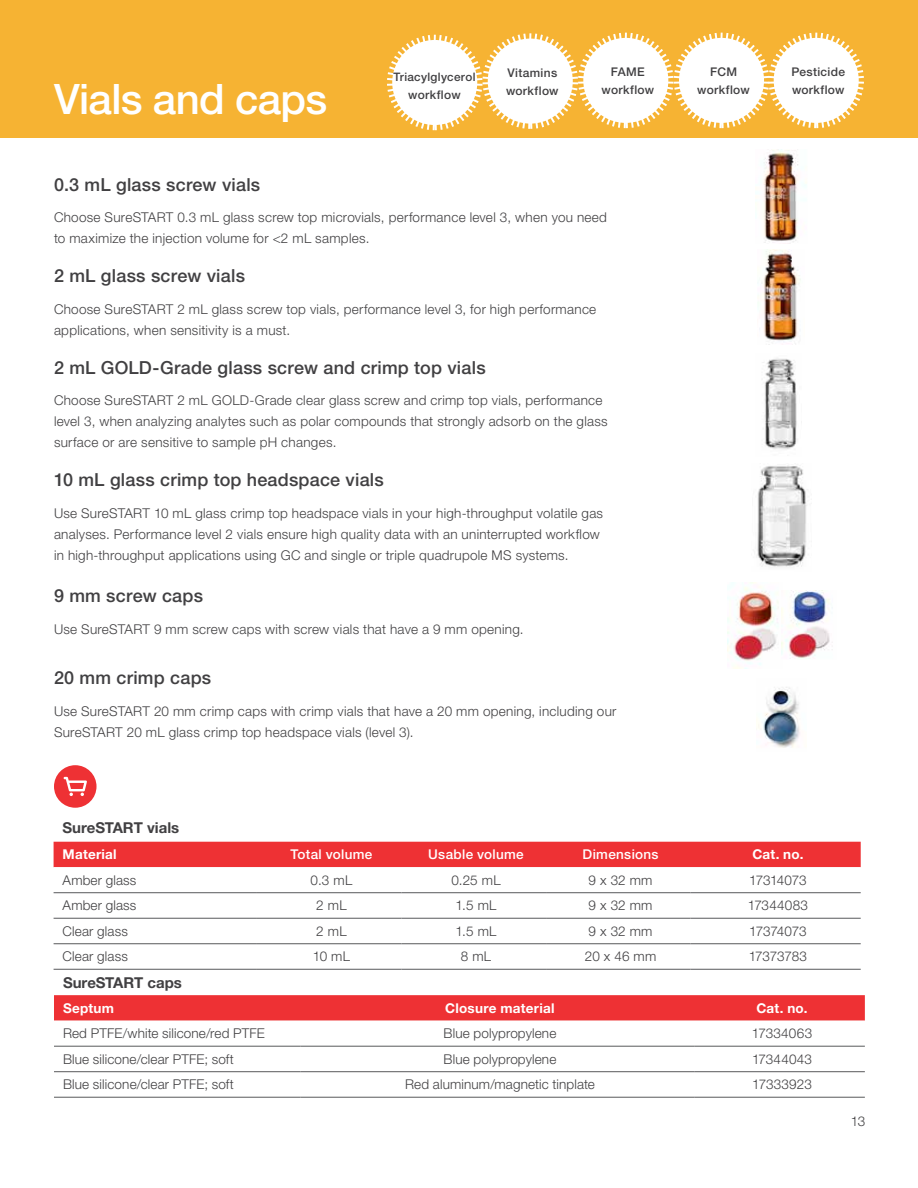
<style>
.page{position:relative;width:918px;height:1188px;background:#fff}
.page>*{position:absolute;margin:0;border:0;box-sizing:border-box;transform-origin:0 0}
.t1{font:500 42px "Helvetica Neue LTW1 G";letter-spacing:-.02em;color:#fff}
.t2{font:500 18px "Helvetica Neue LTW1 G";letter-spacing:.01em;color:#414042}
.t3{font:700 15px "Helvetica Neue LTW1 G";color:#414042}
.t4{font:300 13.5px/21px "Helvetica Neue LTW1 G";letter-spacing:.02em;color:#414042}
.t5{font:700 13.5px "Helvetica Neue LTW1 G";letter-spacing:.02em;color:#fff}
.t6{font:500 13.5px "Helvetica Neue LTW1 G";letter-spacing:.025em;color:#fff}
.t7{font:300 13.5px "Helvetica Neue LTW1 G";letter-spacing:-.015em;color:#414042}
.t8{font:500 12px/18px "Helvetica Neue LTW1 G";letter-spacing:.03em;color:#414042}
.t9{font:500 11.7px "Helvetica Neue LTW1 G";letter-spacing:.03em;color:#414042}
</style>
<div class="page">
<div style="left:0;top:0;width:918px;height:138px;background:#f6b333"></div>
<img style="left:757px;top:465px;width:51px;height:102px">
<img style="left:727px;top:582px;width:55px;height:86px">
<img style="left:758px;top:687px;width:42px;height:61px">
<div style="left:54px;top:842px;width:807px;height:25px;background:#ee3134"></div>
<svg style="left:54px;top:867px;width:807px;height:102px"></svg>
<hr style="left:54px;top:969px;width:203px;height:1px;background:#58595b">
<hr style="left:257px;top:969px;width:145px;height:1px;background:#58595b">
<hr style="left:402px;top:969px;width:144px;height:1px;background:#58595b">
<hr style="left:546px;top:969px;width:145px;height:1px;background:#58595b">
<hr style="left:691px;top:969px;width:170px;height:1px;background:#58595b">
<hr style="left:54px;top:892px;width:203px;height:1px;background:#58595b">
<hr style="left:257px;top:892px;width:145px;height:1px;background:#58595b">
<hr style="left:402px;top:892px;width:144px;height:1px;background:#58595b">
<hr style="left:546px;top:892px;width:145px;height:1px;background:#58595b">
<hr style="left:691px;top:892px;width:170px;height:1px;background:#58595b">
<hr style="left:54px;top:918px;width:203px;height:1px;background:#58595b">
<hr style="left:257px;top:918px;width:145px;height:1px;background:#58595b">
<hr style="left:402px;top:918px;width:144px;height:1px;background:#58595b">
<hr style="left:546px;top:918px;width:145px;height:1px;background:#58595b">
<hr style="left:691px;top:918px;width:170px;height:1px;background:#58595b">
<hr style="left:54px;top:943px;width:203px;height:1px;background:#58595b">
<hr style="left:257px;top:943px;width:145px;height:1px;background:#58595b">
<hr style="left:402px;top:943px;width:144px;height:1px;background:#58595b">
<hr style="left:546px;top:943px;width:145px;height:1px;background:#58595b">
<hr style="left:691px;top:943px;width:170px;height:1px;background:#58595b">
<svg style="left:54px;top:995px;width:811px;height:26px;background:#ee3639"></svg>
<svg style="left:54px;top:1045px;width:811px;height:52px"></svg>
<hr style="left:54px;top:1046px;width:247px;height:1px;background:#58595b">
<hr style="left:54px;top:1071px;width:247px;height:1px;background:#58595b">
<hr style="left:54px;top:1097px;width:247px;height:1px;background:#58595b">
<hr style="left:301px;top:1046px;width:394px;height:1px;background:#58595b">
<hr style="left:695px;top:1046px;width:170px;height:1px;background:#58595b">
<hr style="left:301px;top:1071px;width:394px;height:1px;background:#58595b">
<hr style="left:695px;top:1071px;width:170px;height:1px;background:#58595b">
<hr style="left:301px;top:1097px;width:394px;height:1px;background:#58595b">
<hr style="left:695px;top:1097px;width:170px;height:1px;background:#58595b">
<img style="left:760px;top:250px;width:41px;height:95px">
<img style="left:782px;top:590px;width:51px;height:68px">
<img style="left:762px;top:358px;width:35px;height:92px">
<svg style="left:387px;top:32px;width:477px;height:99px"></svg>
<div style="left:54px;top:765px;width:43px;height:43px;background:#ee3134;border-radius:50%"></div>
<svg style="left:64px;top:777px;width:23px;height:19px"></svg>
<img style="left:763px;top:150px;width:43px;height:93px">
<h1 class="t1" style="left:54px;top:73px;width:275px">Vials and caps</h1>
<p class="t9" style="left:393px;top:70px;width:84px">Triacylglycerol</p>
<p class="t8" style="left:408px;top:86px;width:54px">workflow</p>
<p class="t8" style="left:506px;top:64px;width:54px">Vitamins workflow</p>
<p class="t8" style="left:602px;top:63px;width:54px;text-align:center">FAME workflow</p>
<h2 class="t2" style="left:54px;top:174px;width:208px">0.3 mL glass screw vials</h2>
<p class="t4" style="left:54px;top:207px;width:555px">Choose SureSTART 0.3 mL glass screw top microvials, performance level 3, when you need to maximize the injection volume for &lt;2 mL samples.</p>
<h2 class="t2" style="left:54px;top:265px;width:193px">2 mL glass screw vials</h2>
<p class="t4" style="left:54px;top:298px;width:544px">Choose SureSTART 2 mL glass screw top vials, performance level 3, for high performance applications, when sensitivity is a must.</p>
<h2 class="t2" style="left:54px;top:357px;width:433px">2 mL GOLD-Grade glass screw and crimp top vials</h2>
<p class="t4" style="left:54px;top:390px;width:555px">Choose SureSTART 2 mL GOLD-Grade clear glass screw and crimp top vials, performance level 3, when analyzing analytes such as polar compounds that strongly adsorb on the glass surface or are sensitive to sample pH changes.</p>
<h2 class="t2" style="left:54px;top:469px;width:331px">10 mL glass crimp top headspace vials</h2>
<p class="t4" style="left:54px;top:503px;width:551px">Use SureSTART 10 mL glass crimp top headspace vials in your high-throughput volatile gas analyses. Performance level 2 vials ensure high quality data with an uninterrupted workflow in high-throughput applications using GC and single or triple quadrupole MS systems.</p>
<h2 class="t2" style="left:54px;top:585px;width:151px">9 mm screw caps</h2>
<p class="t4" style="left:54px;top:618px;width:471px">Use SureSTART 9 mm screw caps with screw vials that have a 9 mm opening.</p>
<h2 class="t2" style="left:54px;top:667px;width:159px">20 mm crimp caps</h2>
<p class="t4" style="left:54px;top:700px;width:564px">Use SureSTART 20 mm crimp caps with crimp vials that have a 20 mm opening, including our<br>SureSTART 20 mL glass crimp top headspace vials (level 3).</p>
<p class="t8" style="left:697px;top:63px;width:54px;text-align:center">FCM workflow</p>
<p class="t8" style="left:791px;top:63px;width:55px">Pesticide workflow</p>
<p class="t3" style="left:63px;top:818px;width:118px">SureSTART vials</p>
<p class="t5" style="left:63px;top:846px;width:56px">Material</p>
<p class="t6" style="left:290px;top:846px;width:83px">Total volume</p>
<p class="t6" style="left:428px;top:846px;width:97px">Usable volume</p>
<p class="t6" style="left:583px;top:846px;width:78px">Dimensions</p>
<p class="t5" style="left:752px;top:846px;width:53px">Cat. no.</p>
<p class="t4" style="left:63px;top:869px;width:75px">Amber glass</p>
<p class="t4" style="left:311px;top:869px;width:43px">0.3 mL</p>
<p class="t4" style="left:451px;top:869px;width:51px">0.25 mL</p>
<p class="t4" style="left:589px;top:869px;width:65px">9 x 32 mm</p>
<p class="t7" style="left:749px;top:872px;width:59px">17314073</p>
<p class="t4" style="left:63px;top:895px;width:75px">Amber glass</p>
<p class="t4" style="left:316px;top:895px;width:32px">2 mL</p>
<p class="t4" style="left:456px;top:895px;width:42px">1.5 mL</p>
<p class="t4" style="left:589px;top:895px;width:65px">9 x 32 mm</p>
<p class="t4" style="left:748px;top:895px;width:62px">17344083</p>
<p class="t4" style="left:63px;top:920px;width:67px">Clear glass</p>
<p class="t4" style="left:316px;top:920px;width:32px">2 mL</p>
<p class="t4" style="left:456px;top:920px;width:42px">1.5 mL</p>
<p class="t4" style="left:589px;top:920px;width:65px">9 x 32 mm</p>
<p class="t7" style="left:749px;top:923px;width:59px">17374073</p>
<p class="t4" style="left:63px;top:946px;width:67px">Clear glass</p>
<p class="t4" style="left:313px;top:946px;width:39px">10 mL</p>
<p class="t4" style="left:461px;top:946px;width:32px">8 mL</p>
<p class="t4" style="left:585px;top:946px;width:73px">20 x 46 mm</p>
<p class="t7" style="left:749px;top:948px;width:60px">17373783</p>
<p class="t3" style="left:63px;top:973px;width:120px">SureSTART caps</p>
<p class="t5" style="left:63px;top:1000px;width:53px">Septum</p>
<p class="t5" style="left:445px;top:1000px;width:111px">Closure material</p>
<p class="t5" style="left:757px;top:1000px;width:53px">Cat. no.</p>
<p class="t4" style="left:63px;top:1023px;width:203px">Red PTFE/white silicone/red PTFE</p>
<p class="t4" style="left:444px;top:1023px;width:114px">Blue polypropylene</p>
<p class="t4" style="left:752px;top:1023px;width:62px">17334063</p>
<p class="t4" style="left:63px;top:1048px;width:172px">Blue silicone/clear PTFE; soft</p>
<p class="t4" style="left:444px;top:1048px;width:114px">Blue polypropylene</p>
<p class="t4" style="left:752px;top:1048px;width:62px">17344043</p>
<p class="t4" style="left:63px;top:1074px;width:172px">Blue silicone/clear PTFE; soft</p>
<p class="t4" style="left:405px;top:1074px;width:191px">Red aluminum/magnetic tinplate</p>
<p class="t4" style="left:752px;top:1074px;width:61px">17333923</p>
<p class="t4" style="left:851px;top:1110px;width:16px">13</p>
</div>
